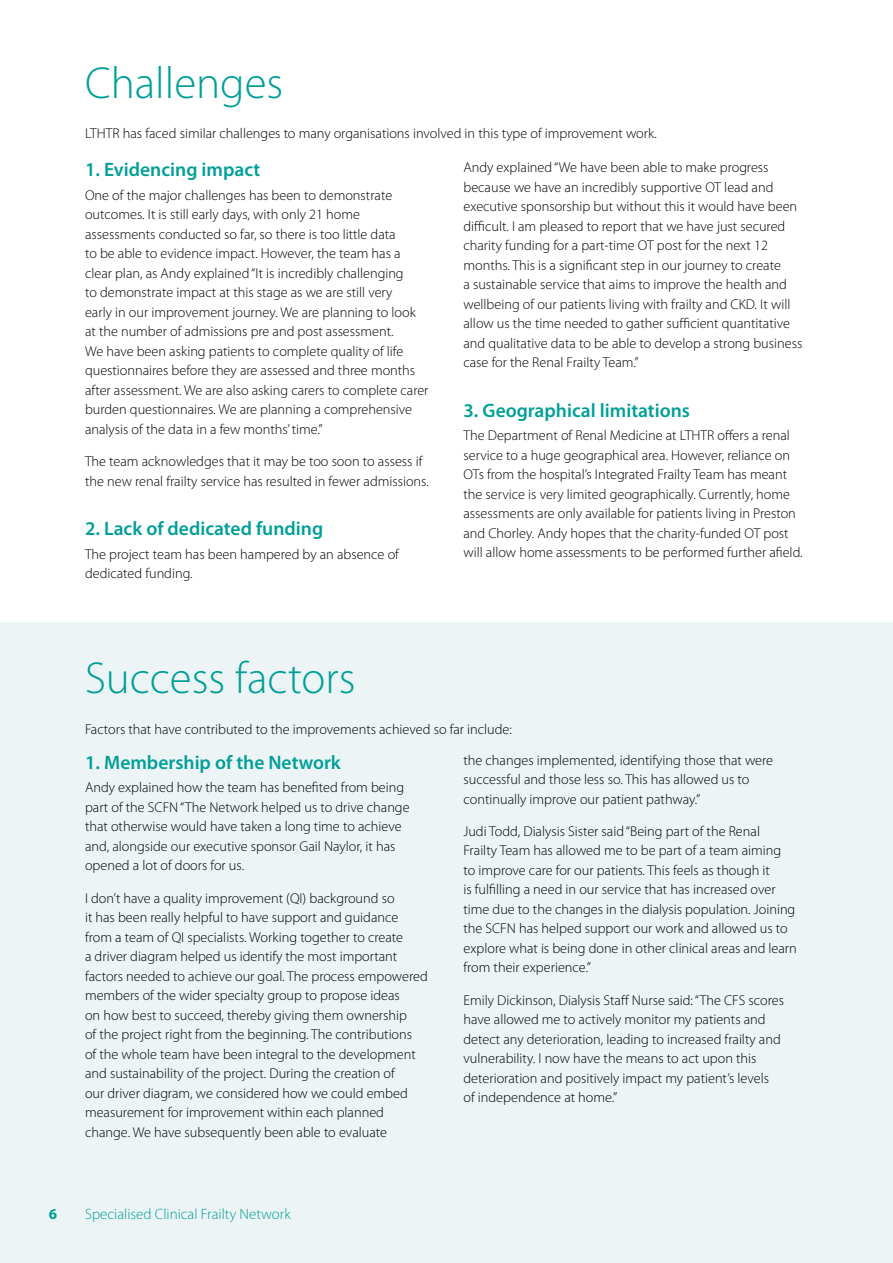
<style>
.page{position:relative;width:893px;height:1263px;background:#fff}
.page>*{position:absolute;margin:0;border:0;box-sizing:border-box;transform-origin:0 0}
.t1{font:300 45px "Myriad Pro";color:#009f98}
.t2{font:600 19.5px "Myriad Pro";color:#009f98}
.t3{font:300 15px "Myriad Pro";color:#009f98}
.t4{font:700 15px "Myriad Pro";color:#009f98}
.t5{font:300 14.25px/19.5px "Myriad Pro";color:#000}
</style>
<div class="page">
<hr style="left:892px;top:0;width:1px;height:648px;background:#edf4f5">
<div style="left:0;top:622px;width:893px;height:641px;background:#edf4f5"></div>
<h1 class="t1" style="left:85px;top:58px;width:200px">Challenges</h1>
<p class="t5" style="left:85px;top:124px;width:573px">LTHTR has faced similar challenges to many organisations involved in this type of improvement work.</p>
<h2 class="t2" style="left:85px;top:159px;width:177px">1. Evidencing impact</h2>
<p class="t5" style="left:85px;top:186px;width:345px">One of the major challenges has been to demonstrate outcomes. It is still early days, with only 21 home assessments conducted so far, so there is too little data<br>to be able to evidence impact. However, the team has a clear plan, as Andy explained “It is incredibly challenging<br>to demonstrate impact at this stage as we are still very<br>early in our improvement journey. We are planning to look at the number of admissions pre and post assessment.<br>We have been asking patients to complete quality of life questionnaires before they are assessed and three months after assessment. We are also asking carers to complete carer burden questionnaires. We are planning a comprehensive analysis of the data in a few months’ time.”</p>
<p class="t5" style="left:85px;top:452px;width:345px">The team acknowledges that it may be too soon to assess if the new renal frailty service has resulted in fewer admissions.</p>
<h2 class="t2" style="left:85px;top:518px;width:240px">2. Lack of dedicated funding</h2>
<p class="t5" style="left:85px;top:544px;width:315px">The project team has been hampered by an absence of dedicated funding.</p>
<p class="t5" style="left:463px;top:158px;width:340px">Andy explained “We have been able to make progress because we have an incredibly supportive OT lead and executive sponsorship but without this it would have been difficult. I am pleased to report that we have just secured charity funding for a part-time OT post for the next 12 months. This is a significant step in our journey to create<br>a sustainable service that aims to improve the health and wellbeing of our patients living with frailty and CKD. It will allow us the time needed to gather sufficient quantitative and qualitative data to be able to develop a strong business case for the Renal Frailty Team.”</p>
<h2 class="t2" style="left:463px;top:399px;width:228px">3. Geographical limitations</h2>
<p class="t5" style="left:463px;top:426px;width:341px">The Department of Renal Medicine at LTHTR offers a renal service to a huge geographical area. However, reliance on OTs from the hospital’s Integrated Frailty Team has meant the service is very limited geographically. Currently, home assessments are only available for patients living in Preston and Chorley. Andy hopes that the charity-funded OT post will allow home assessments to be performed further afield.</p>
<h1 class="t1" style="left:85px;top:653px;width:272px">Success factors</h1>
<p class="t5" style="left:85px;top:719px;width:428px">Factors that have contributed to the improvements achieved so far include:</p>
<h2 class="t2" style="left:85px;top:751px;width:257px">1. Membership of the Network</h2>
<p class="t5" style="left:85px;top:778px;width:326px">Andy explained how the team has benefited from being part of the SCFN “The Network helped us to drive change that otherwise would have taken a long time to achieve and, alongside our executive sponsor Gail Naylor, it has opened a lot of doors for us.</p>
<p class="t5" style="left:85px;top:888px;width:344px">I don’t have a quality improvement (QI) background so<br>it has been really helpful to have support and guidance from a team of QI specialists. Working together to create<br>a driver diagram helped us identify the most important factors needed to achieve our goal. The process empowered members of the wider specialty group to propose ideas<br>on how best to succeed, thereby giving them ownership<br>of the project right from the beginning. The contributions<br>of the whole team have been integral to the development and sustainability of the project. During the creation of<br>our driver diagram, we considered how we could embed measurement for improvement within each planned change. We have subsequently been able to evaluate</p>
<p class="t5" style="left:463px;top:750px;width:311px">the changes implemented, identifying those that were successful and those less so. This has allowed us to continually improve our patient pathway.”</p>
<p class="t5" style="left:463px;top:822px;width:335px">Judi Todd, Dialysis Sister said “Being part of the Renal Frailty Team has allowed me to be part of a team aiming<br>to improve care for our patients. This feels as though it<br>is fulfilling a need in our service that has increased over time due to the changes in the dialysis population. Joining the SCFN has helped support our work and allowed us to explore what is being done in other clinical areas and learn from their experience.”</p>
<p class="t5" style="left:463px;top:990px;width:322px">Emily Dickinson, Dialysis Staff Nurse said: “The CFS scores have allowed me to actively monitor my patients and detect any deterioration, leading to increased frailty and vulnerability. I now have the means to act upon this deterioration and positively impact my patient’s levels<br>of independence at home.”</p>
<p class="t4" style="left:49px;top:1206px;width:10px">6</p>
<p class="t3" style="left:85px;top:1206px;width:207px">Specialised Clinical Frailty Network</p>
</div>
